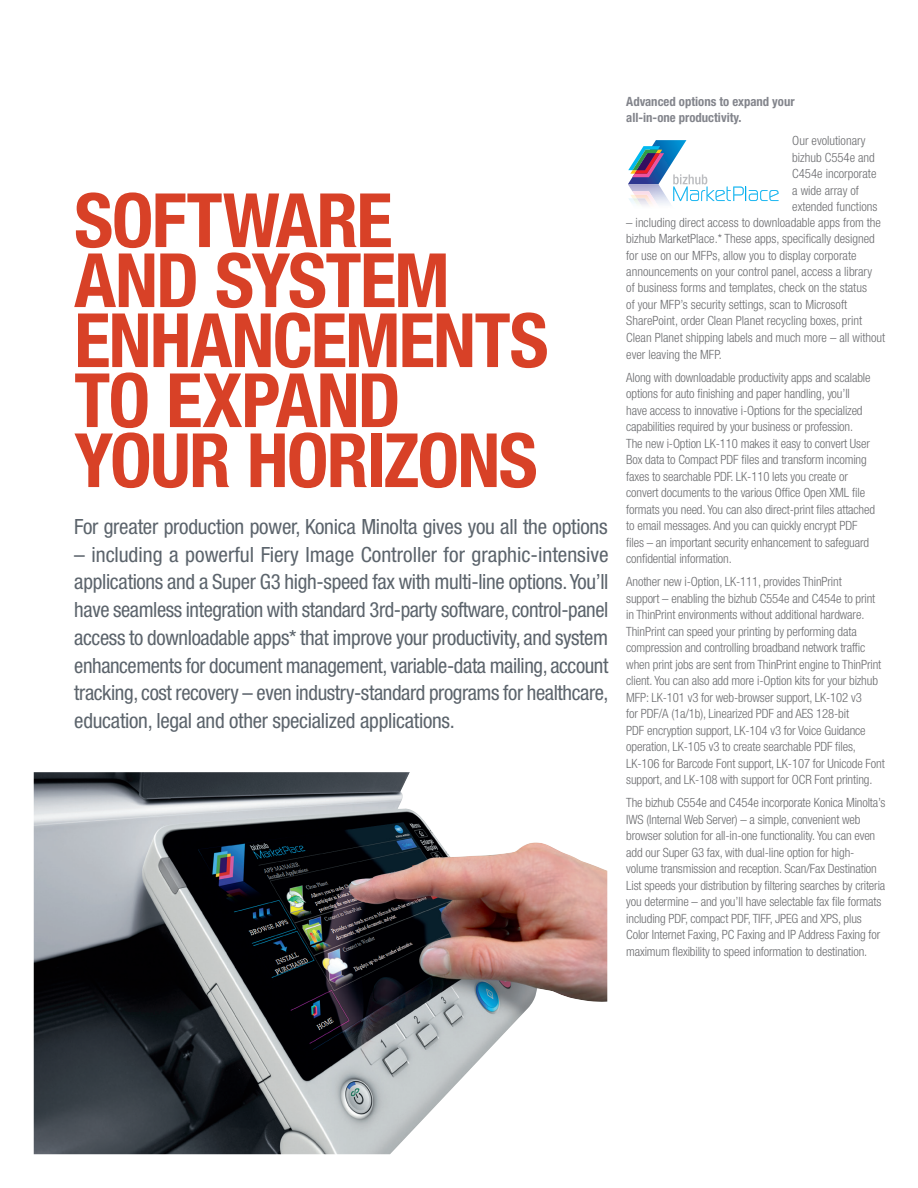
<style>
.page{position:relative;width:918px;height:1188px;background:#fff}
.page>*{position:absolute;margin:0;border:0;box-sizing:border-box;transform-origin:0 0}
.t1{font:700 condensed 75px/60px "Helvetica Neue LT Std";letter-spacing:-.025em;color:#d84127}
.t2{font:condensed 21px/27.8px "Helvetica Neue LT Std";letter-spacing:-.01em;color:#5c646c;text-align:justify}
.t3{font:300 condensed 12.75px/16.5px "Helvetica Neue LT Std";letter-spacing:-.01em;color:#6c6d70}
.t4{font:700 condensed 12.75px/16.5px "Helvetica Neue LT Std";color:#83858c}
</style>
<div class="page">
<svg style="left:628px;top:140px;width:151px;height:65px"></svg>
<img style="left:34px;top:772px;width:573px;height:382px">
<h1 class="t1" style="left:74px;top:189px;width:476px">SOFTWARE<br>AND SYSTEM<br>ENHANCEMENTS<br>TO EXPAND<br>YOUR HORIZONS</h1>
<h2 class="t2" style="left:74px;top:513px;width:535px">For greater production power, Konica Minolta gives you all the options</h2>
<p class="t2" style="left:74px;top:540px;width:536px">– including a powerful Fiery Image Controller for graphic-intensive applications and a Super G3 high-speed fax with multi-line options. You’ll have seamless integration with standard 3rd-party software, control-panel access to downloadable apps* that improve your productivity, and system enhancements for document management, variable-data mailing, account tracking, cost recovery – even industry-standard programs for healthcare, education, legal and other specialized applications.</p>
<p class="t4" style="left:626px;top:93px;width:170px">Advanced options to expand your all-in-one productivity.</p>
<p class="t3" style="left:792px;top:132px;width:87px">Our evolutionary bizhub C554e and<br>C454e incorporate a wide array of extended functions</p>
<p class="t3" style="left:626px;top:214px;width:261px">– including direct access to downloadable apps from the bizhub MarketPlace.* These apps, specifically designed for use on our MFPs, allow you to display corporate announcements on your control panel, access a library<br>of business forms and templates, check on the status<br>of your MFP’s security settings, scan to Microsoft SharePoint, order Clean Planet recycling boxes, print Clean Planet shipping labels and much more – all without ever leaving the MFP.</p>
<p class="t3" style="left:626px;top:369px;width:250px">Along with downloadable productivity apps and scalable options for auto finishing and paper handling, you’ll<br>have access to innovative i-Options for the specialized capabilities required by your business or profession.<br>The new i-Option LK-110 makes it easy to convert User Box data to Compact PDF files and transform incoming faxes to searchable PDF. LK-110 lets you create or convert documents to the various Office Open XML file formats you need. You can also direct-print files attached to email messages. And you can quickly encrypt PDF files – an important security enhancement to safeguard confidential information.</p>
<p class="t3" style="left:626px;top:573px;width:260px">Another new i-Option, LK-111, provides ThinPrint<br>support – enabling the bizhub C554e and C454e to print in ThinPrint environments without additional hardware.<br>ThinPrint can speed your printing by performing data compression and controlling broadband network traffic when print jobs are sent from ThinPrint engine to ThinPrint client. You can also add more i-Option kits for your bizhub MFP: LK-101 v3 for web-browser support, LK-102 v3<br>for PDF/A (1a/1b), Linearized PDF and AES 128-bit<br>PDF encryption support, LK-104 v3 for Voice Guidance operation, LK-105 v3 to create searchable PDF files, LK-106 for Barcode Font support, LK-107 for Unicode Font support, and LK-108 with support for OCR Font printing.</p>
<p class="t3" style="left:626px;top:794px;width:261px">The bizhub C554e and C454e incorporate Konica Minolta’s IWS (Internal Web Server) – a simple, convenient web browser solution for all-in-one functionality. You can even add our Super G3 fax, with dual-line option for high&shy;volume transmission and reception. Scan/Fax Destination List speeds your distribution by filtering searches by criteria you determine – and you’ll have selectable fax file formats including PDF, compact PDF, TIFF, JPEG and XPS, plus Color Internet Faxing, PC Faxing and IP Address Faxing for maximum flexibility to speed information to destination.</p>
</div>
